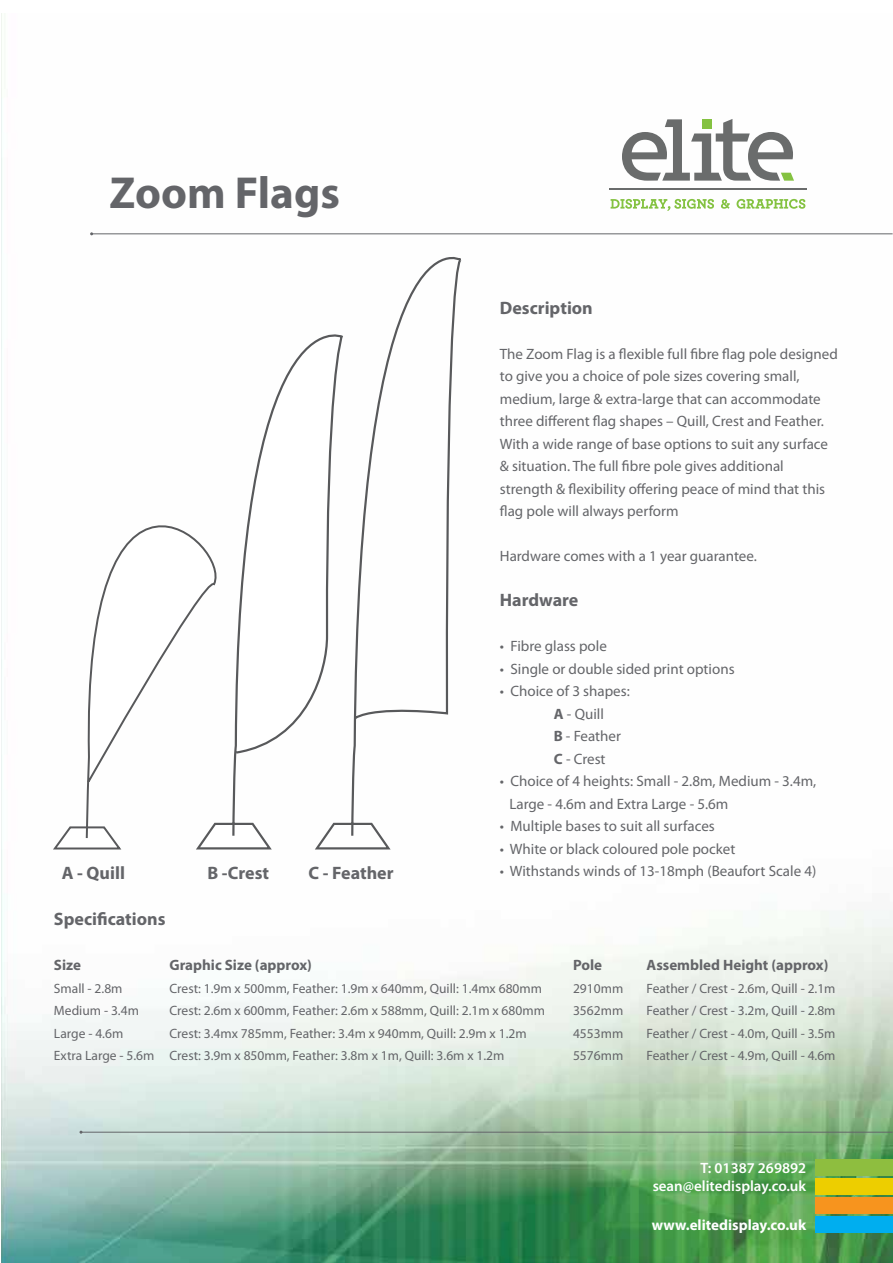
<style>
.page{position:relative;width:893px;height:1263px;background:#fff}
.page>*{position:absolute;margin:0;border:0;box-sizing:border-box;transform-origin:0 0}
.t1{font:700 45px "Myriad Pro";color:#646569}
.t2{font:700 18px "Myriad Pro";color:#646569}
.t3{font:15px/22.5px "Myriad Pro";color:#646569}
.t4{font:700 15px "Myriad Pro";color:#646569}
.t5{font:600 15px/18px "Myriad Pro";color:#fff;text-align:right}
.t6{font:700 15px "Myriad Pro";color:#fff}
.t7{font:13.5px "Myriad Pro";color:#646569}
.s1{font-weight:700}
</style>
<div class="page">
<img style="left:1px;top:13px;width:892px;height:1250px">
<hr style="left:92px;top:233px;width:801px;height:1px;background:#646569">
<hr style="left:81px;top:1132px;width:812px;height:1px;background:#646569">
<svg style="left:51px;top:414px;width:143px;height:437px"></svg>
<svg style="left:194px;top:294px;width:119px;height:557px"></svg>
<svg style="left:313px;top:202px;width:150px;height:649px"></svg>
<div style="left:816px;top:1159px;width:77px;height:17px;background:#8ebe3f"></div>
<div style="left:816px;top:1178px;width:77px;height:17px;background:#edce00"></div>
<div style="left:816px;top:1197px;width:77px;height:17px;background:#f7941e"></div>
<div style="left:816px;top:1216px;width:77px;height:17px;background:#00aeef"></div>
<svg style="left:611px;top:199px;width:103px;height:12px"></svg>
<svg style="left:721px;top:199px;width:9px;height:10px"></svg>
<svg style="left:736px;top:199px;width:69px;height:10px"></svg>
<svg style="left:622px;top:119px;width:172px;height:62px"></svg>
<div style="left:702px;top:119px;width:9px;height:10px;background:#84c241"></div>
<hr style="left:609px;top:188px;width:197px;height:1px;background:#6a6c6c">
<h1 class="t1" style="left:109px;top:163px;width:232px">Zoom Flags</h1>
<p class="t2" style="left:500px;top:296px;width:94px">Description</p>
<p class="t3" style="left:500px;top:342px;width:340px">The Zoom Flag is a flexible full fibre flag pole designed to give you a choice of pole sizes covering small, medium, large &amp; extra-large that can accommodate three different flag shapes – Quill, Crest and Feather.<br>With a wide range of base options to suit any surface &amp; situation. The full fibre pole gives additional strength &amp; flexibility offering peace of mind that this flag pole will always perform</p>
<p class="t3" style="left:500px;top:545px;width:258px">Hardware comes with a 1 year guarantee.</p>
<p class="t2" style="left:500px;top:588px;width:80px">Hardware</p>
<p class="t3" style="left:500px;top:635px;width:109px">• Fibre glass pole</p>
<p class="t3" style="left:500px;top:657px;width:236px">• Single or double sided print options</p>
<p class="t3" style="left:554px;top:680px;width:77px;text-indent:-54px">• Choice of 3 shapes:<br><span class="s1">A</span> - Quill<br><span class="s1">B</span> - Feather<br><span class="s1">C</span> - Crest</p>
<p class="t3" style="left:509px;top:770px;width:308px;text-indent:-10px">• Choice of 4 heights: Small - 2.8m, Medium - 3.4m,<br>Large - 4.6m and Extra Large - 5.6m</p>
<p class="t3" style="left:500px;top:815px;width:216px">• Multiple bases to suit all surfaces</p>
<p class="t3" style="left:500px;top:837px;width:237px">• White or black coloured pole pocket</p>
<p class="t3" style="left:500px;top:860px;width:318px">• Withstands winds of 13-18mph (Beaufort Scale 4)</p>
<p class="t2" style="left:62px;top:861px;width:65px">A - Quill</p>
<p class="t2" style="left:207px;top:861px;width:63px">B -Crest</p>
<p class="t2" style="left:308px;top:861px;width:87px">C - Feather</p>
<p class="t2" style="left:54px;top:907px;width:113px">Specifications</p>
<p class="t4" style="left:54px;top:955px;width:29px">Size</p>
<p class="t4" style="left:169px;top:955px;width:144px">Graphic Size (approx)</p>
<p class="t4" style="left:573px;top:955px;width:31px">Pole</p>
<p class="t4" style="left:646px;top:955px;width:183px">Assembled Height (approx)</p>
<p class="t7" style="left:54px;top:980px;width:70px">Small - 2.8m</p>
<p class="t7" style="left:169px;top:980px;width:374px">Crest: 1.9m x 500mm, Feather: 1.9m x 640mm, Quill: 1.4mx 680mm</p>
<p class="t7" style="left:573px;top:980px;width:52px">2910mm</p>
<p class="t7" style="left:646px;top:980px;width:191px">Feather / Crest - 2.6m, Quill - 2.1m</p>
<p class="t7" style="left:54px;top:1002px;width:86px">Medium - 3.4m</p>
<p class="t7" style="left:169px;top:1002px;width:377px">Crest: 2.6m x 600mm, Feather: 2.6m x 588mm, Quill: 2.1m x 680mm</p>
<p class="t7" style="left:573px;top:1002px;width:52px">3562mm</p>
<p class="t7" style="left:646px;top:1002px;width:191px">Feather / Crest - 3.2m, Quill - 2.8m</p>
<p class="t7" style="left:54px;top:1025px;width:71px">Large - 4.6m</p>
<p class="t7" style="left:169px;top:1025px;width:359px">Crest: 3.4mx 785mm, Feather: 3.4m x 940mm, Quill: 2.9m x 1.2m</p>
<p class="t7" style="left:573px;top:1025px;width:52px">4553mm</p>
<p class="t7" style="left:646px;top:1025px;width:191px">Feather / Crest - 4.0m, Quill - 3.5m</p>
<p class="t7" style="left:54px;top:1047px;width:452px">Extra Large - 5.6m Crest: 3.9m x 850mm, Feather: 3.8m x 1m, Quill: 3.6m x 1.2m</p>
<p class="t7" style="left:573px;top:1047px;width:52px">5576mm</p>
<p class="t7" style="left:646px;top:1047px;width:191px">Feather / Crest - 4.9m, Quill - 4.6m</p>
<p class="t5" style="left:653px;top:1158px;width:155px">T: 01387 269892 sean@elitedisplay.co.uk</p>
<p class="t6" style="left:652px;top:1215px;width:156px">www.elitedisplay.co.uk</p>
</div>
